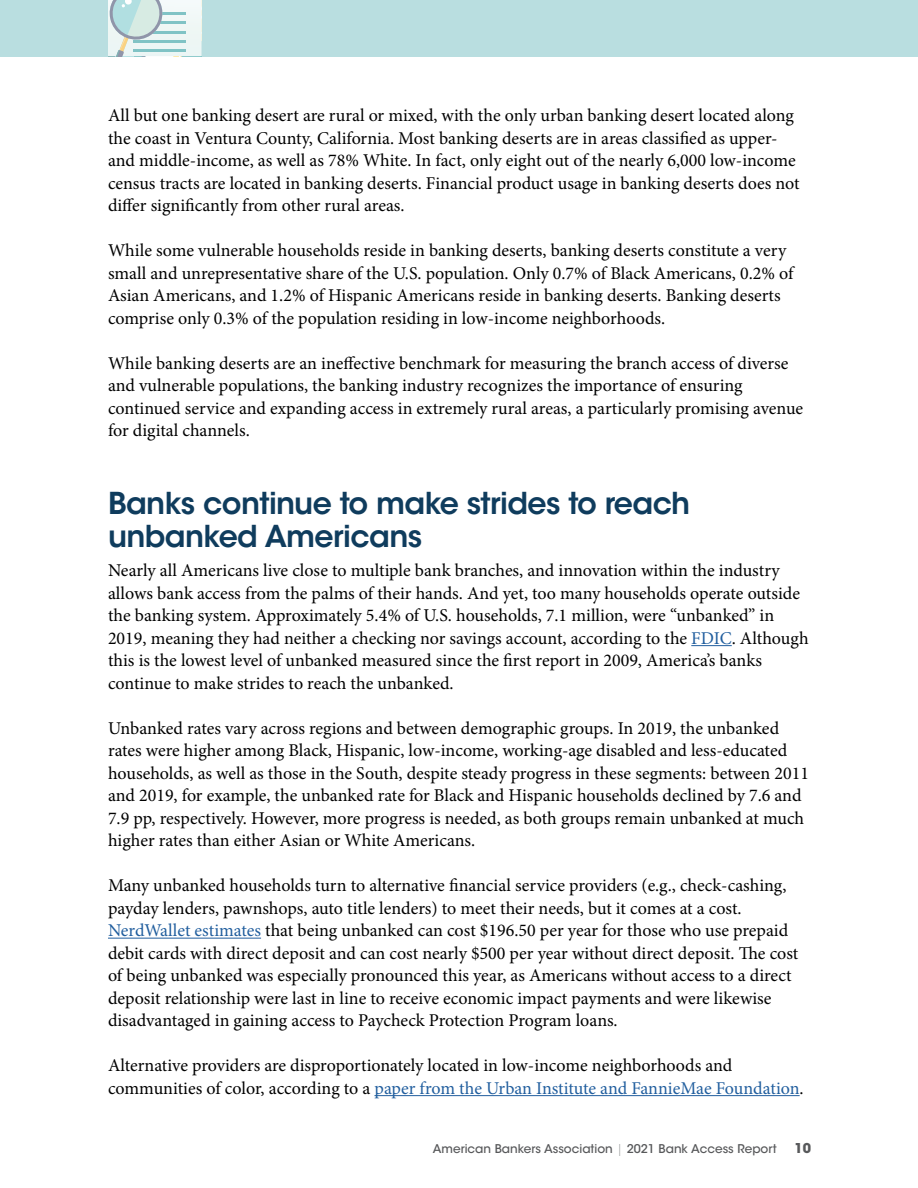
<style>
.page{position:relative;width:918px;height:1188px;background:#fff}
.page>*{position:absolute;margin:0;border:0;box-sizing:border-box;transform-origin:0 0}
.t1{font:600 30px/33px "ITC Avant Garde Std";letter-spacing:-.02em;color:#0f3c5d}
.t2{font:18px/22.5px "Minion Pro";color:#000}
.t3{font:700 13.5px "ITC Avant Garde Std";color:#58595b}
.t4{font:500 12px "ITC Avant Garde Std";color:#58595b}
.s1{color:#215e9e}
.s2{font-weight:200}
</style>
<div class="page">
<div style="left:202px;top:0;width:716px;height:56px;background:#b9dee0"></div>
<div style="left:0;top:0;width:108px;height:56px;background:#b9dee0"></div>
<svg style="left:108px;top:0;width:94px;height:56px"></svg>
<hr style="left:691px;top:645px;width:41px;height:1px;background:#215e9e">
<hr style="left:108px;top:938px;width:153px;height:1px;background:#215e9e">
<hr style="left:374px;top:1095px;width:426px;height:1px;background:#215e9e">
<p class="t2" style="left:108px;top:104px;width:693px">All but one banking desert are rural or mixed, with the only urban banking desert located along the coast in Ventura County, California. Most banking deserts are in areas classified as upper&shy;and middle-income, as well as 78% White. In fact, only eight out of the nearly 6,000 low-income census tracts are located in banking deserts. Financial product usage in banking deserts does not differ significantly from other rural areas.</p>
<p class="t2" style="left:108px;top:239px;width:687px">While some vulnerable households reside in banking deserts, banking deserts constitute a very small and unrepresentative share of the U.S. population. Only 0.7% of Black Americans, 0.2% of Asian Americans, and 1.2% of Hispanic Americans reside in banking deserts. Banking deserts comprise only 0.3% of the population residing in low-income neighborhoods.</p>
<p class="t2" style="left:108px;top:352px;width:697px">While banking deserts are an ineffective benchmark for measuring the branch access of diverse and vulnerable populations, the banking industry recognizes the importance of ensuring continued service and expanding access in extremely rural areas, a particularly promising avenue for digital channels.</p>
<h1 class="t1" style="left:108px;top:487px;width:584px">Banks continue to make strides to reach unbanked Americans</h1>
<p class="t2" style="left:108px;top:559px;width:702px">Nearly all Americans live close to multiple bank branches, and innovation within the industry allows bank access from the palms of their hands. And yet, too many households operate outside the banking system. Approximately 5.4% of U.S. households, 7.1 million, were “unbanked” in 2019, meaning they had neither a checking nor savings account, according to the <span class="s1">FDIC</span>. Although this is the lowest level of unbanked measured since the first report in 2009, America’s banks continue to make strides to reach the unbanked.</p>
<p class="t2" style="left:108px;top:717px;width:702px">Unbanked rates vary across regions and between demographic groups. In 2019, the unbanked rates were higher among Black, Hispanic, low-income, working-age disabled and less-educated households, as well as those in the South, despite steady progress in these segments: between 2011 and 2019, for example, the unbanked rate for Black and Hispanic households declined by 7.6 and 7.9 pp, respectively. However, more progress is needed, as both groups remain unbanked at much higher rates than either Asian or White Americans.</p>
<p class="t2" style="left:108px;top:874px;width:692px">Many unbanked households turn to alternative financial service providers (e.g., check-cashing, payday lenders, pawnshops, auto title lenders) to meet their needs, but it comes at a cost.<br><span class="s1">NerdWallet estimates</span> that being unbanked can cost $196.50 per year for those who use prepaid debit cards with direct deposit and can cost nearly $500 per year without direct deposit. The cost of being unbanked was especially pronounced this year, as Americans without access to a direct deposit relationship were last in line to receive economic impact payments and were likewise disadvantaged in gaining access to Paycheck Protection Program loans.</p>
<p class="t2" style="left:108px;top:1054px;width:697px">Alternative providers are disproportionately located in low-income neighborhoods and communities of color, according to a <span class="s1">paper from the Urban Institute and FannieMae Foundation</span>.</p>
<p class="t4" style="left:433px;top:1141px;width:345px">American Bankers Association <span class="s2">|</span> 2021 Bank Access Report</p>
<p class="t3" style="left:794px;top:1139px;width:18px">10</p>
</div>
